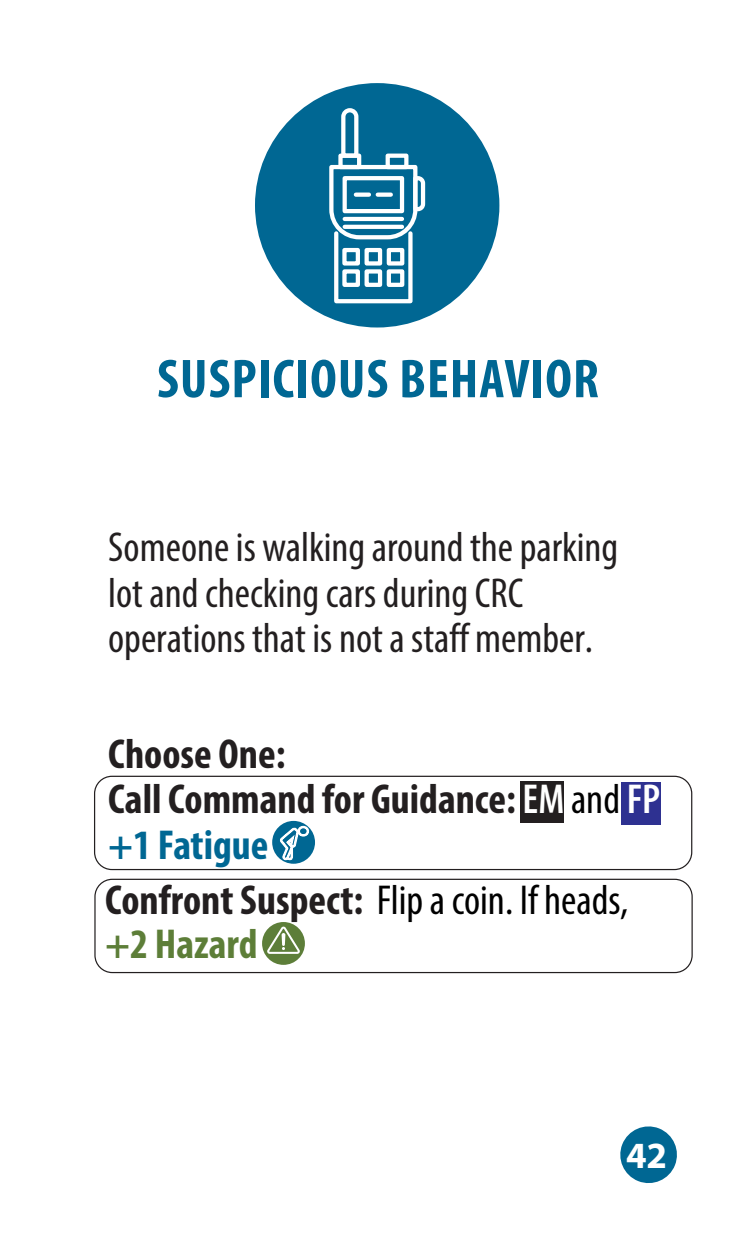
<style>
.page{position:relative;width:756px;height:1260px;background:#fff}
.page>*{position:absolute;margin:0;border:0;box-sizing:border-box;transform-origin:0 0}
.t1{font:700 condensed 55.3px "Myriad Pro";letter-spacing:.02em;color:#006793}
.t2{font:condensed 42px/45.5px "Myriad Pro";color:#231f20}
.t3{font:700 condensed 42px/45.5px "Myriad Pro";color:#231f20}
.t4{font:condensed 42px/43.8px "Myriad Pro";color:#000}
.t5{font:700 37.1px "Myriad Pro";color:#fff}
.s1{font-weight:600;color:#fff}
.s2{font-weight:400;color:#000}
.s3{color:#006793}
.s4{font-weight:700;color:#231f20}
.s5{font-weight:700;color:#5d7e38}
</style>
<div class="page">
<div style="left:622px;top:782px;width:39px;height:43px;background:#2e3191"></div>
<div style="left:521px;top:781px;width:43px;height:42px;background:#231f20"></div>
<div style="left:94px;top:776px;width:598px;height:94px;border:1px solid #231f20;border-radius:17px"></div>
<div style="left:94px;top:879px;width:599px;height:94px;border:1px solid #231f20;border-radius:17px"></div>
<div style="left:272px;top:821px;width:43px;height:43px;background:#006793;border-radius:50%"></div>
<svg style="left:279px;top:825px;width:32px;height:39px"></svg>
<div style="left:262px;top:922px;width:43px;height:43px;background:#5d7e39;border-radius:50%"></div>
<svg style="left:265px;top:925px;width:37px;height:30px"></svg>
<div style="left:255px;top:83px;width:244px;height:245px;background:#006793;border-radius:50%"></div>
<div style="left:334px;top:231px;width:79px;height:72px;border:4px solid #fff"></div>
<div style="left:342px;top:248px;width:18px;height:18px;border:4px solid #fff"></div>
<div style="left:365px;top:248px;width:17px;height:18px;border:4px solid #fff"></div>
<div style="left:387px;top:248px;width:17px;height:18px;border:4px solid #fff"></div>
<div style="left:342px;top:269px;width:18px;height:18px;border:4px solid #fff"></div>
<div style="left:365px;top:269px;width:17px;height:18px;border:4px solid #fff"></div>
<div style="left:387px;top:269px;width:17px;height:18px;border:4px solid #fff"></div>
<svg style="left:329px;top:108px;width:97px;height:134px"></svg>
<svg style="left:356px;top:193px;width:13px;height:4px"></svg>
<svg style="left:378px;top:193px;width:13px;height:4px"></svg>
<svg style="left:620px;top:1126px;width:57px;height:57px"></svg>
<h2 class="t1" style="left:157px;top:344px;width:443px">SUSPICIOUS BEHAVIOR</h2>
<p class="t2" style="left:108px;top:524px;width:512px">Someone is walking around the parking lot and checking cars during CRC operations that is not a staff member.</p>
<p class="t3" style="left:108px;top:730px;width:554px">Choose One:<br>Call Command for Guidance: <span class="s1">EM</span> <span class="s2">and</span> <span class="s1">FP </span><span class="s3">+1 Fatigue</span></p>
<p class="t4" style="left:105px;top:878px;width:525px"><span class="s4">Confront Suspect:</span> Flip a coin. If heads, <span class="s5">+2 Hazard</span></p>
<p class="t5" style="left:626px;top:1133px;width:43px">4225</p>
</div>
